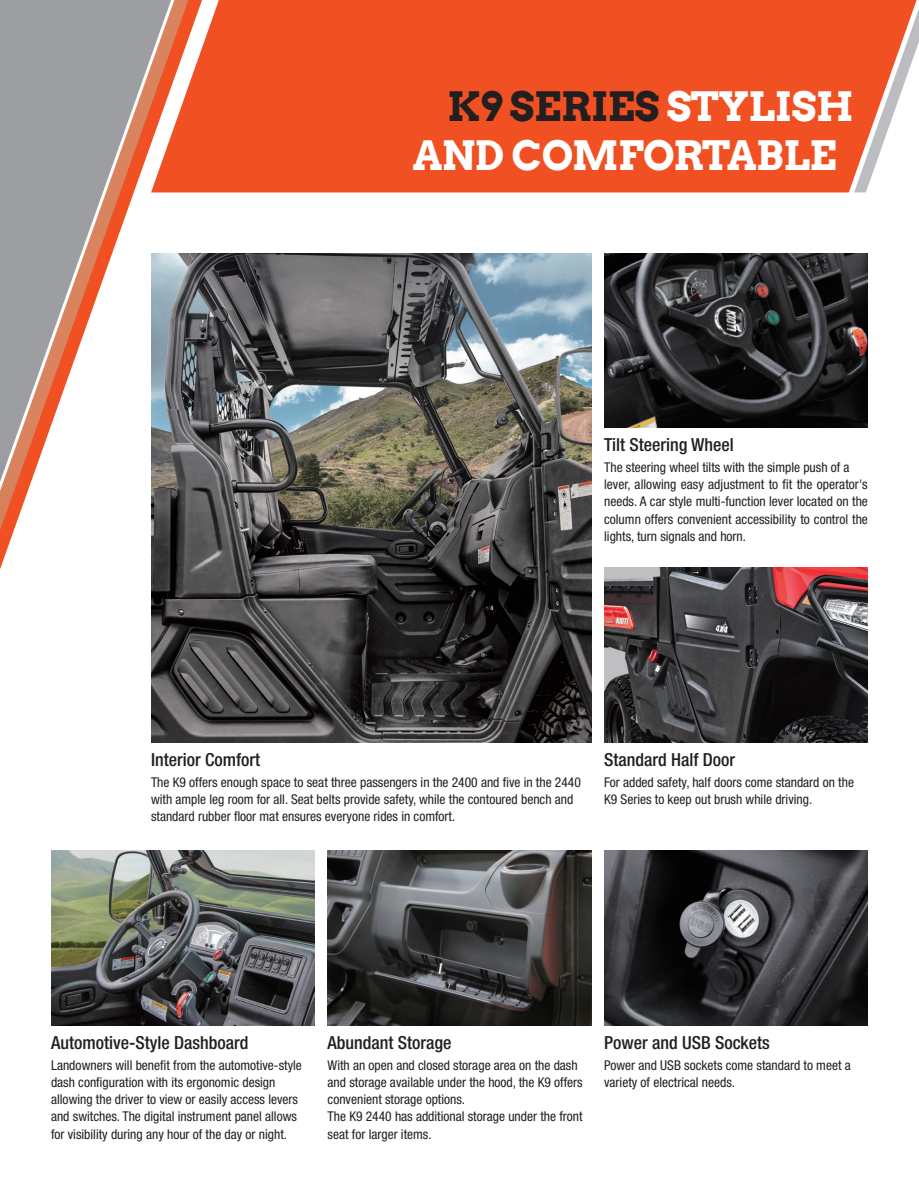
<style>
.page{position:relative;width:919px;height:1191px;background:#fff}
.page>*{position:absolute;margin:0;border:0;box-sizing:border-box;transform-origin:0 0}
.t1{font:700 40.5px/48.6px "Arvo";letter-spacing:-.01em;color:#fff}
.t2{font:500 condensed 18px "Helvetica Neue LT Std";color:#231f20}
.t3{font:condensed 13.5px/17.2px "Helvetica Neue LT Std";color:#231f20}
.s1{color:#231f20}
</style>
<div class="page">
<div style="left:205px;top:0;width:711px;height:192px;background:#f15122"></div>
<svg style="left:854px;top:8px;width:64px;height:184px"></svg>
<img style="left:604px;top:253px;width:263px;height:174px">
<img style="left:604px;top:568px;width:263px;height:174px">
<img style="left:205px;top:253px;width:386px;height:489px">
<img style="left:604px;top:850px;width:263px;height:175px">
<img style="left:327px;top:850px;width:264px;height:175px">
<img style="left:205px;top:850px;width:110px;height:175px">
<svg style="left:193px;top:39px;width:12px;height:987px"></svg>
<svg style="left:193px;top:0;width:9px;height:569px"></svg>
<svg style="left:0;top:0;width:193px;height:1026px"></svg>
<h1 class="t1" style="left:412px;top:83px;width:442px;text-indent:35px"><span class="s1">K9 SERIES</span> STYLISH<br>AND COMFORTABLE</h1>
<h2 class="t2" style="left:604px;top:434px;width:131px">Tilt Steering Wheel</h2>
<p class="t3" style="left:604px;top:458px;width:265px">The steering wheel tilts with the simple push of a lever, allowing easy adjustment to fit the operator's needs. A car style multi-function lever located on the column offers convenient accessibility to control the lights, turn signals and horn.</p>
<h2 class="t2" style="left:151px;top:748px;width:110px">Interior Comfort</h2>
<p class="t3" style="left:151px;top:773px;width:431px">The K9 offers enough space to seat three passengers in the 2400 and five in the 2440 with ample leg room for all. Seat belts provide safety, while the contoured bench and standard rubber floor mat ensures everyone rides in comfort.</p>
<h2 class="t2" style="left:604px;top:748px;width:132px">Standard Half Door</h2>
<p class="t3" style="left:604px;top:773px;width:251px">For added safety, half doors come standard on the<br>K9 Series to keep out brush while driving.</p>
<h2 class="t2" style="left:51px;top:1031px;width:199px">Automotive-Style Dashboard</h2>
<p class="t3" style="left:51px;top:1056px;width:252px">Landowners will benefit from the automotive-style dash configuration with its ergonomic design allowing the driver to view or easily access levers and switches. The digital instrument panel allows for visibility during any hour of the day or night.</p>
<h2 class="t2" style="left:327px;top:1031px;width:125px">Abundant Storage</h2>
<p class="t3" style="left:327px;top:1056px;width:257px">With an open and closed storage area on the dash and storage available under the hood, the K9 offers convenient storage options.<br>The K9 2440 has additional storage under the front seat for larger items.</p>
<h2 class="t2" style="left:604px;top:1031px;width:167px">Power and USB Sockets</h2>
<p class="t3" style="left:604px;top:1056px;width:248px">Power and USB sockets come standard to meet a variety of electrical needs.</p>
</div>
